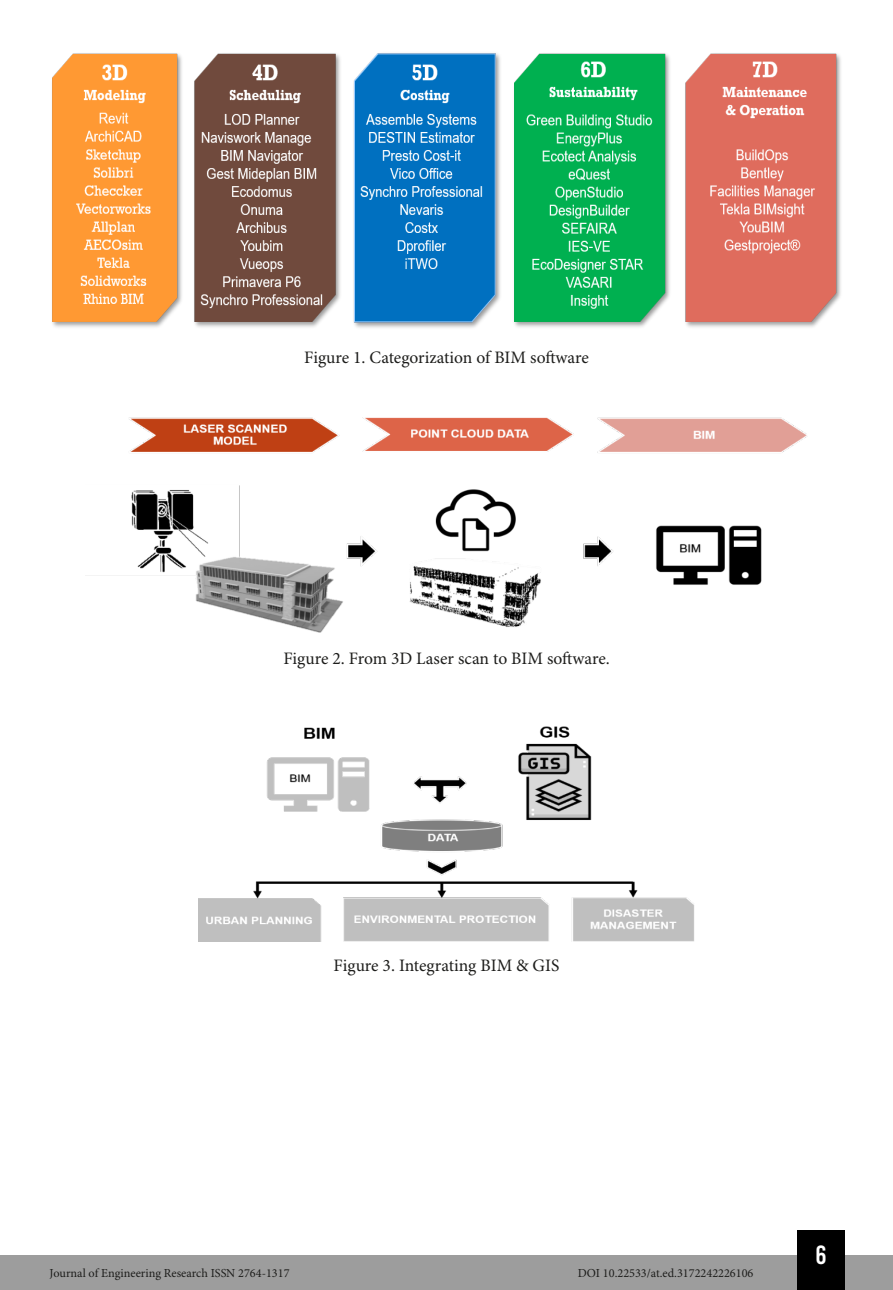
<style>
.page{position:relative;width:893px;height:1290px;background:#fff}
.page>*{position:absolute;margin:0;border:0;box-sizing:border-box;transform-origin:0 0}
.t1{font:26.25px "Bebas Kai";color:#fff}
.t2{font:17.5px "Minion Pro";color:#1d1d1b}
.t3{font:12.25px "Minion Pro";color:#1d1d1b}
</style>
<div class="page">
<div style="left:0;top:1255px;width:893px;height:35px;background:#9d9d9d"></div>
<div style="left:797px;top:1230px;width:48px;height:60px;background:#000"></div>
<img style="left:52px;top:53px;width:789px;height:275px">
<img style="left:85px;top:417px;width:722px;height:216px">
<img style="left:198px;top:726px;width:496px;height:215px">
<p class="t2" style="left:304px;top:347px;width:286px">Figure 1. Categorization of BIM software</p>
<p class="t2" style="left:283px;top:648px;width:328px">Figure 2. From 3D Laser scan to BIM software.</p>
<p class="t2" style="left:334px;top:955px;width:227px">Figure 3. Integrating BIM &amp; GIS</p>
<p class="t3" style="left:50px;top:1266px;width:241px">Journal of Engineering Research ISSN 2764-1317</p>
<p class="t3" style="left:578px;top:1266px;width:177px">DOI 10.22533/at.ed.3172242226106</p>
<h1 class="t1" style="left:815px;top:1241px;width:13px">6</h1>
</div>
